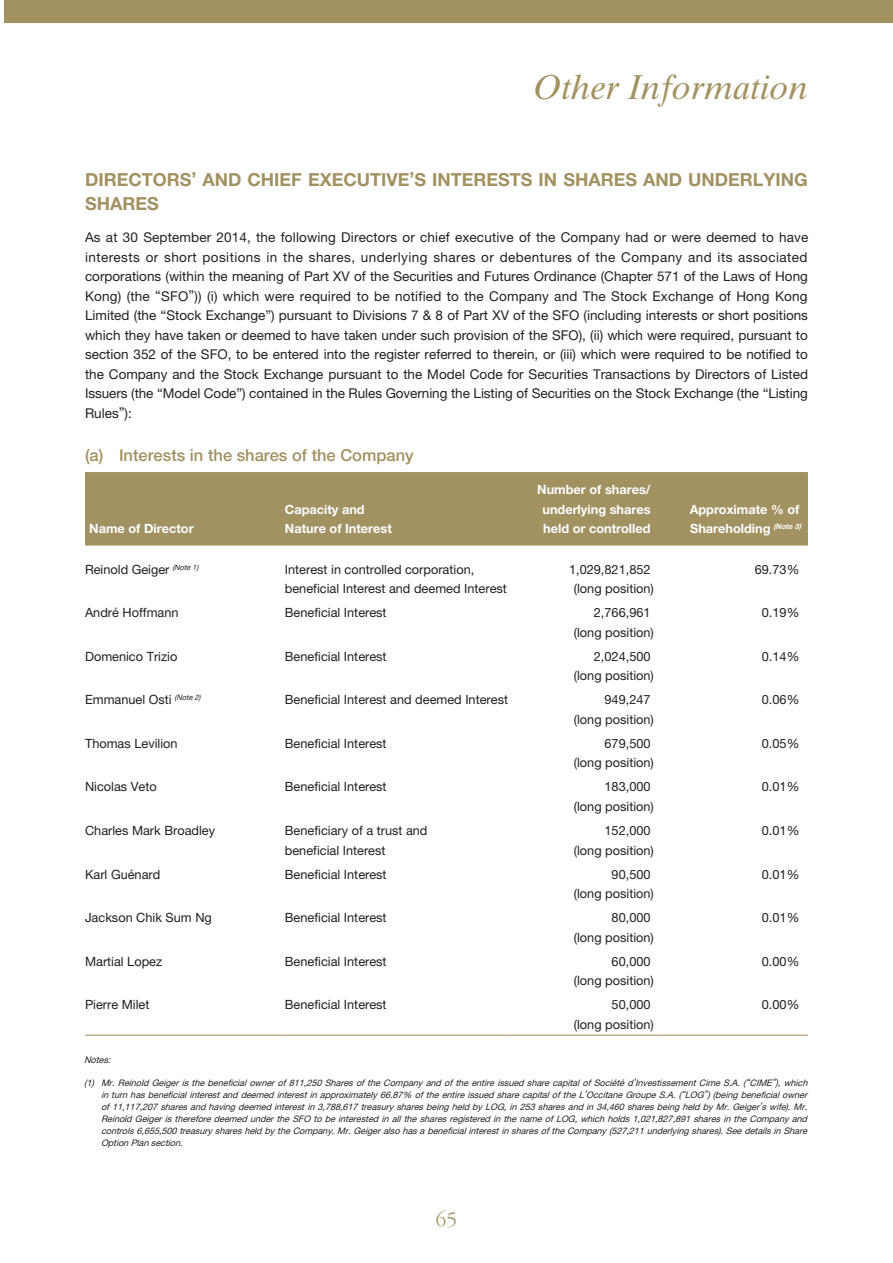
<style>
.page{position:relative;width:893px;height:1263px;background:#fff}
.page>*{position:absolute;margin:0;border:0;box-sizing:border-box;transform-origin:0 0}
.t1{font:italic 34.5px "Times Ten LT Std";color:#a29161}
.t2{font:300 21px "ITC Garamond Std";color:#a29161}
._3__標題{font:700 18px/24px "Helvetica Neue LT Std";color:#a29161}
._4__副標題{font:500 16.5px "Helvetica Neue LT Std";color:#a29161}
._1__內文{font:13.5px/19.5px "Helvetica Neue LT Std";letter-spacing:-.005em;color:#231f20;text-align:justify}
._6__表內文{font:12.75px "Helvetica Neue LT Std";color:#231f20}
._6__表內文-2{font:700 12.75px "Helvetica Neue LT Std";color:#fff}
._2__附註內文{font:italic 9px/12px "Helvetica Neue LT Std";color:#231f20;text-align:justify}
</style>
<div class="page">
<div style="left:4px;top:0;width:889px;height:22px;background:#a29161"></div>
<div style="left:85px;top:472px;width:723px;height:74px;background:#a29161"></div>
<hr style="left:85px;top:1035px;width:200px;height:1px;background:#a29161">
<hr style="left:285px;top:1035px;width:225px;height:1px;background:#a29161">
<hr style="left:510px;top:1035px;width:149px;height:1px;background:#a29161">
<hr style="left:659px;top:1035px;width:149px;height:1px;background:#a29161">
<h1 class="t1" style="left:533px;top:67px;width:277px">Other Information</h1>
<p class="_3__標題" style="left:85px;top:167px;width:724px">DIRECTORS’ AND CHIEF EXECUTIVE’S INTERESTS IN SHARES AND UNDERLYING<br>SHARES</p>
<p class="_1__內文" style="left:85px;top:228px;width:725px">As at 30 September 2014, the following Directors or chief executive of the Company had or were deemed to have interests or short positions in the shares, underlying shares or debentures of the Company and its associated corporations (within the meaning of Part XV of the Securities and Futures Ordinance (Chapter 571 of the Laws of Hong Kong) (the “SFO”)) (i) which were required to be notified to the Company and The Stock Exchange of Hong Kong Limited (the “Stock Exchange”) pursuant to Divisions 7 &amp; 8 of Part XV of the SFO (including interests or short positions which they have taken or deemed to have taken under such provision of the SFO), (ii) which were required, pursuant to section 352 of the SFO, to be entered into the register referred to therein, or (iii) which were required to be notified to the Company and the Stock Exchange pursuant to the Model Code for Securities Transactions by Directors of Listed Issuers (the “Model Code”) contained in the Rules Governing the Listing of Securities on the Stock Exchange (the “Listing Rules”):</p>
<p class="_4__副標題" style="left:85px;top:446px;width:330px">(a) Interests in the shares of the Company</p>
<p class="_6__表內文-2" style="left:89px;top:521px;width:106px">Name of Director</p>
<p class="_6__表內文-2" style="left:285px;top:501px;width:81px">Capacity and</p>
<p class="_6__表內文-2" style="left:285px;top:521px;width:108px">Nature of Interest</p>
<p class="_6__表內文-2" style="left:537px;top:482px;width:115px">Number of shares/</p>
<p class="_6__表內文-2" style="left:542px;top:501px;width:110px">underlying shares</p>
<p class="_6__表內文-2" style="left:543px;top:521px;width:109px">held or controlled</p>
<p class="_6__表內文-2" style="left:690px;top:501px;width:111px">Approximate % of</p>
<p class="_6__表內文-2" style="left:690px;top:521px;width:112px">Shareholding <sup>(Note3)</sup></p>
<p class="_6__表內文" style="left:85px;top:562px;width:115px">Reinold Geiger <sup>(Note1)</sup></p>
<p class="_6__表內文" style="left:285px;top:562px;width:191px">Interest in controlled corporation,</p>
<p class="_6__表內文" style="left:569px;top:562px;width:83px">1,029,821,852</p>
<p class="_6__表內文" style="left:755px;top:562px;width:46px">69.73%</p>
<p class="_6__表內文" style="left:285px;top:581px;width:223px">beneficial Interest and deemed Interest</p>
<p class="_6__表內文" style="left:574px;top:581px;width:82px">(long position)</p>
<p class="_6__表內文" style="left:85px;top:605px;width:95px">André Hoffmann</p>
<p class="_6__表內文" style="left:285px;top:605px;width:103px">Beneficial Interest</p>
<p class="_6__表內文" style="left:594px;top:605px;width:58px">2,766,961</p>
<p class="_6__表內文" style="left:762px;top:605px;width:39px">0.19%</p>
<p class="_6__表內文" style="left:574px;top:625px;width:82px">(long position)</p>
<p class="_6__表內文" style="left:85px;top:649px;width:94px">Domenico Trizio</p>
<p class="_6__表內文" style="left:285px;top:649px;width:103px">Beneficial Interest</p>
<p class="_6__表內文" style="left:594px;top:649px;width:58px">2,024,500</p>
<p class="_6__表內文" style="left:762px;top:649px;width:39px">0.14%</p>
<p class="_6__表內文" style="left:574px;top:668px;width:82px">(long position)</p>
<p class="_6__表內文" style="left:85px;top:692px;width:117px">Emmanuel Osti <sup>(Note2)</sup></p>
<p class="_6__表內文" style="left:285px;top:692px;width:225px">Beneficial Interest and deemed Interest</p>
<p class="_6__表內文" style="left:604px;top:692px;width:48px">949,247</p>
<p class="_6__表內文" style="left:762px;top:692px;width:39px">0.06%</p>
<p class="_6__表內文" style="left:574px;top:712px;width:82px">(long position)</p>
<p class="_6__表內文" style="left:85px;top:736px;width:94px">Thomas Levilion</p>
<p class="_6__表內文" style="left:285px;top:736px;width:103px">Beneficial Interest</p>
<p class="_6__表內文" style="left:604px;top:736px;width:48px">679,500</p>
<p class="_6__表內文" style="left:762px;top:736px;width:39px">0.05%</p>
<p class="_6__表內文" style="left:574px;top:755px;width:82px">(long position)</p>
<p class="_6__表內文" style="left:85px;top:779px;width:73px">Nicolas Veto</p>
<p class="_6__表內文" style="left:285px;top:779px;width:103px">Beneficial Interest</p>
<p class="_6__表內文" style="left:604px;top:779px;width:48px">183,000</p>
<p class="_6__表內文" style="left:762px;top:779px;width:39px">0.01%</p>
<p class="_6__表內文" style="left:574px;top:799px;width:82px">(long position)</p>
<p class="_6__表內文" style="left:85px;top:823px;width:132px">Charles Mark Broadley</p>
<p class="_6__表內文" style="left:285px;top:823px;width:144px">Beneficiary of a trust and</p>
<p class="_6__表內文" style="left:604px;top:823px;width:48px">152,000</p>
<p class="_6__表內文" style="left:762px;top:823px;width:39px">0.01%</p>
<p class="_6__表內文" style="left:285px;top:842px;width:102px">beneficial Interest</p>
<p class="_6__表內文" style="left:574px;top:842px;width:82px">(long position)</p>
<p class="_6__表內文" style="left:85px;top:866px;width:77px">Karl Guénard</p>
<p class="_6__表內文" style="left:285px;top:866px;width:103px">Beneficial Interest</p>
<p class="_6__表內文" style="left:612px;top:866px;width:40px">90,500</p>
<p class="_6__表內文" style="left:762px;top:866px;width:39px">0.01%</p>
<p class="_6__表內文" style="left:574px;top:886px;width:82px">(long position)</p>
<p class="_6__表內文" style="left:85px;top:910px;width:128px">Jackson Chik Sum Ng</p>
<p class="_6__表內文" style="left:285px;top:910px;width:103px">Beneficial Interest</p>
<p class="_6__表內文" style="left:612px;top:910px;width:40px">80,000</p>
<p class="_6__表內文" style="left:762px;top:910px;width:39px">0.01%</p>
<p class="_6__表內文" style="left:574px;top:929px;width:82px">(long position)</p>
<p class="_6__表內文" style="left:85px;top:953px;width:79px">Martial Lopez</p>
<p class="_6__表內文" style="left:285px;top:953px;width:103px">Beneficial Interest</p>
<p class="_6__表內文" style="left:612px;top:953px;width:40px">60,000</p>
<p class="_6__表內文" style="left:762px;top:953px;width:39px">0.00%</p>
<p class="_6__表內文" style="left:574px;top:973px;width:82px">(long position)</p>
<p class="_6__表內文" style="left:85px;top:997px;width:66px">Pierre Milet</p>
<p class="_6__表內文" style="left:285px;top:997px;width:103px">Beneficial Interest</p>
<p class="_6__表內文" style="left:612px;top:997px;width:40px">50,000</p>
<p class="_6__表內文" style="left:762px;top:997px;width:39px">0.00%</p>
<p class="_6__表內文" style="left:574px;top:1016px;width:82px">(long position)</p>
<p class="_2__附註內文" style="left:84px;top:1054px;width:31px">Notes:</p>
<p class="_2__附註內文" style="left:101px;top:1076px;width:711px;text-indent:-17px">(1) Mr. Reinold Geiger is the beneficial owner of 811,250 Shares of the Company and of the entire issued share capital of Société d’Investissement Cime S.A. (“CIME”), which in turn has beneficial interest and deemed interest in approximately 66.87% of the entire issued share capital of the L’Occitane Groupe S.A. (“LOG”) (being beneficial owner of 11,117,207 shares and having deemed interest in 3,788,617 treasury shares being held by LOG, in 253 shares and in 34,460 shares being held by Mr. Geiger’s wife). Mr.<br>Reinold Geiger is therefore deemed under the SFO to be interested in all the shares registered in the name of LOG, which holds 1,021,827,891 shares in the Company and controls 6,655,500 treasury shares held by the Company. Mr. Geiger also has a beneficial interest in shares of the Company (527,211 underlying shares). See details in Share Option Plan section.</p>
<p class="t2" style="left:436px;top:1208px;width:22px">65</p>
</div>
